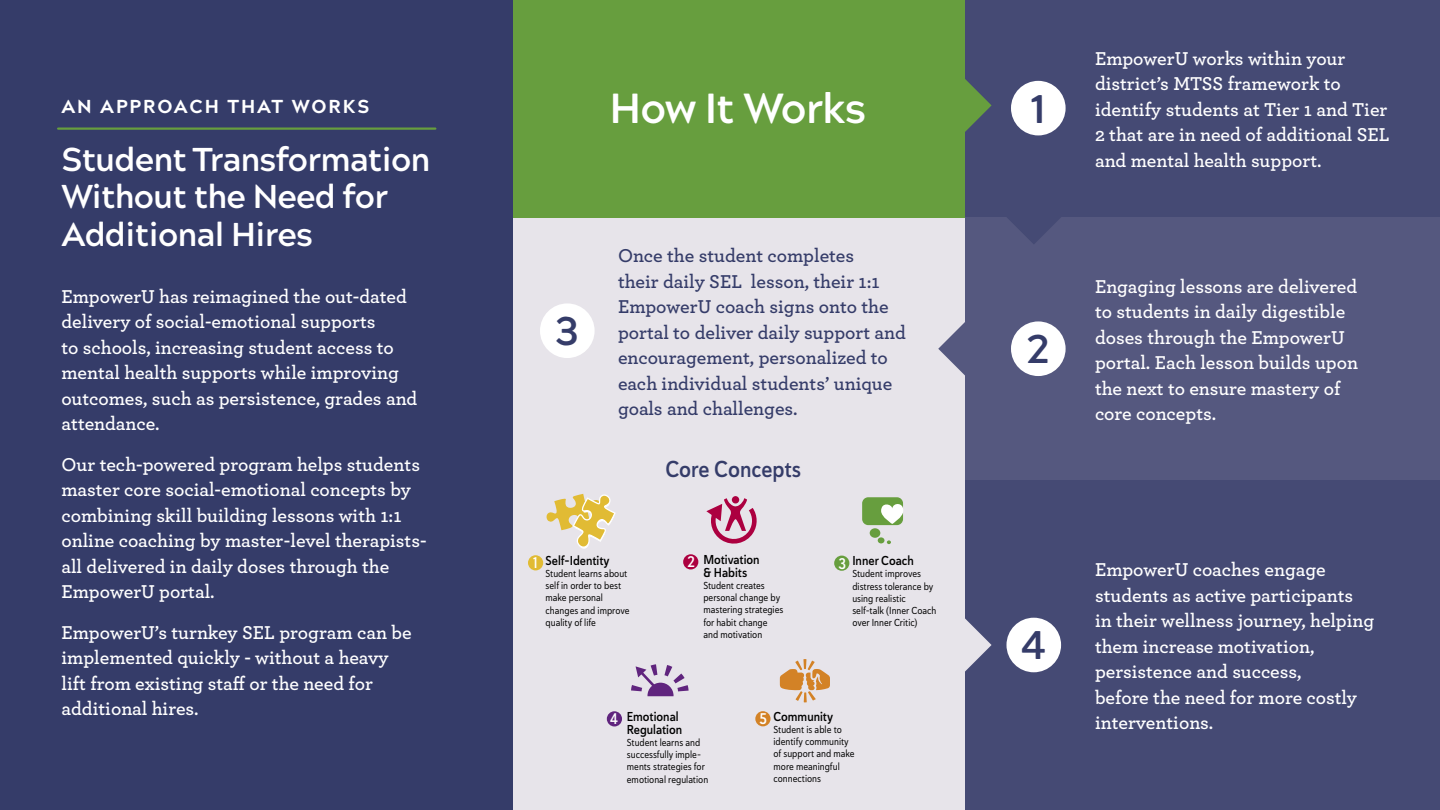
<style>
.page{position:relative;width:1440px;height:810px;background:#fff}
.page>*{position:absolute;margin:0;border:0;box-sizing:border-box;transform-origin:0 0}
.t1{font:700 42px "Acherus Grotesque";letter-spacing:-.025em;color:#fff}
.t2{font:700 39.9px "Acherus Grotesque";color:#353c69}
.t3{font:700 33px/37.5px "Acherus Grotesque";letter-spacing:-.025em;color:#fff}
.t4{font:23.02px "Haboro Sans Con Dem";letter-spacing:-.005em;color:#353c69}
.Body{font:600 19.5px/25.5px "Archer";color:#fff}
.Body-2{font:600 19.5px/25.5px "Archer";color:#353c69}
.t5{font:800 18.75px "Acherus Grotesque";letter-spacing:.1em;color:#fff}
.t6{font:15.45px "Haboro Sans Con Dem";color:#fff}
.t7{font:12.9px/12.9px "Haboro Sans Con Dem";color:#000}
.t8{font:10.12px/12.1px "Haboro Sans Con Reg";color:#000}
</style>
<div class="page">
<div style="left:952px;top:474px;width:488px;height:336px;background:#454a74"></div>
<div style="left:964px;top:214px;width:476px;height:266px;background:#55587f"></div>
<div style="left:502px;top:160px;width:463px;height:650px;background:#e7e4ea"></div>
<div style="left:948px;top:0;width:492px;height:217px;background:#454a74"></div>
<div style="left:507px;top:0;width:457px;height:218px;background:#679e3e"></div>
<div style="left:1006px;top:618px;width:55px;height:54px;background:#fff;border-radius:50%"></div>
<div style="left:0;top:0;width:513px;height:810px;background:#353c69"></div>
<hr style="left:58px;top:128px;width:377px;height:2px;background:#679e3e">
<div style="left:1011px;top:81px;width:55px;height:54px;background:#fff;border-radius:50%"></div>
<div style="left:1011px;top:321px;width:55px;height:55px;background:#fff;border-radius:50%"></div>
<div style="left:540px;top:303px;width:55px;height:55px;background:#fff;border-radius:50%"></div>
<svg style="left:547px;top:494px;width:69px;height:55px"></svg>
<div style="left:528px;top:555px;width:15px;height:15px;background:#e1bb34;border-radius:50%"></div>
<div style="left:732px;top:496px;width:7px;height:8px;background:#ac0040;border-radius:50%"></div>
<svg style="left:706px;top:498px;width:50px;height:46px"></svg>
<div style="left:683px;top:554px;width:15px;height:15px;background:#ac0040;border-radius:50%"></div>
<div style="left:862px;top:497px;width:41px;height:28px;background:#679e3e;border-radius:6px"></div>
<div style="left:870px;top:528px;width:10px;height:10px;background:#679e3e;border-radius:50%"></div>
<svg style="left:878px;top:537px;width:13px;height:7px"></svg>
<svg style="left:881px;top:501px;width:22px;height:23px"></svg>
<div style="left:834px;top:556px;width:15px;height:15px;background:#679e3e;border-radius:50%"></div>
<svg style="left:780px;top:659px;width:50px;height:43px"></svg>
<div style="left:755px;top:711px;width:16px;height:15px;background:#d38226;border-radius:50%"></div>
<div style="left:607px;top:711px;width:15px;height:15px;background:#60247e;border-radius:50%"></div>
<svg style="left:631px;top:664px;width:58px;height:33px"></svg>
<svg style="left:964px;top:78px;width:28px;height:55px"></svg>
<svg style="left:1007px;top:217px;width:54px;height:27px"></svg>
<svg style="left:938px;top:322px;width:27px;height:54px"></svg>
<svg style="left:965px;top:618px;width:27px;height:54px"></svg>
<p class="t5" style="left:62px;top:90px;width:309px">AN APPROACH THAT WORKS</p>
<p class="t3" style="left:62px;top:139px;width:371px">Student Transformation<br>Without the Need for<br>Additional Hires</p>
<p class="Body" style="left:62px;top:282px;width:357px">EmpowerU has reimagined the out-dated delivery of social-emotional supports<br>to schools, increasing student access to mental health supports while improving outcomes, such as persistence, grades and attendance.</p>
<p class="Body" style="left:62px;top:450px;width:367px">Our tech-powered program helps students master core social-emotional concepts by combining skill building lessons with 1:1 online coaching by master-level therapists&shy;all delivered in daily doses through the EmpowerU portal.</p>
<p class="Body" style="left:62px;top:618px;width:352px">EmpowerU’s turnkey SEL program can be implemented quickly - without a heavy lift from existing staff or the need for additional hires.</p>
<p class="t1" style="left:610px;top:72px;width:258px">How It Works</p>
<p class="t2" style="left:555px;top:297px;width:25px">3</p>
<p class="Body-2" style="left:618px;top:242px;width:289px">Once the student completes<br>their daily SEL lesson, their 1:1<br>EmpowerU coach signs onto the portal to deliver daily support and encouragement, personalized to each individual students’ unique goals and challenges.</p>
<p class="t4" style="left:665px;top:454px;width:137px">Core Concepts</p>
<p class="t6" style="left:533px;top:553px;width:6px">1</p>
<p class="t7" style="left:703px;top:553px;width:58px">Motivation &amp; Habits</p>
<p class="t8" style="left:703px;top:579px;width:82px">Student creates personal change by mastering strategies for habit change and motivation</p>
<p class="t7" style="left:546px;top:554px;width:66px">Self-Identity</p>
<p class="t8" style="left:546px;top:567px;width:85px">Student learns about self in order to best make personal changes and improve quality of life</p>
<p class="t6" style="left:688px;top:552px;width:9px">2</p>
<p class="t7" style="left:852px;top:554px;width:63px">Inner Coach</p>
<p class="t8" style="left:852px;top:568px;width:86px">Student improves distress tolerance by using realistic self-talk (Inner Coach over Inner Critic)</p>
<p class="t6" style="left:838px;top:553px;width:9px">3</p>
<p class="t6" style="left:610px;top:708px;width:9px">4</p>
<p class="t7" style="left:627px;top:710px;width:53px">Emotional</p>
<p class="t6" style="left:760px;top:709px;width:9px">5</p>
<p class="t7" style="left:627px;top:723px;width:57px">Regulation</p>
<p class="t8" style="left:627px;top:736px;width:83px">Student learns and successfully imple&shy;ments strategies for emotional regulation</p>
<p class="t7" style="left:774px;top:710px;width:61px">Community</p>
<p class="t8" style="left:774px;top:723px;width:83px">Student is able to identify community of support and make more meaningful connections</p>
<p class="t2" style="left:1030px;top:75px;width:17px">1</p>
<p class="t2" style="left:1027px;top:315px;width:24px">2</p>
<p class="Body" style="left:1095px;top:45px;width:296px">EmpowerU works within your district’s MTSS framework to identify students at Tier 1 and Tier<br>2 that are in need of additional SEL and mental health support.</p>
<p class="Body" style="left:1095px;top:272px;width:265px">Engaging lessons are delivered to students in daily digestible doses through the EmpowerU portal. Each lesson builds upon the next to ensure mastery of core concepts.</p>
<p class="t2" style="left:1021px;top:611px;width:27px">4</p>
<p class="Body" style="left:1095px;top:556px;width:281px">EmpowerU coaches engage students as active participants in their wellness journey, helping them increase motivation, persistence and success,<br>before the need for more costly interventions.</p>
</div>
